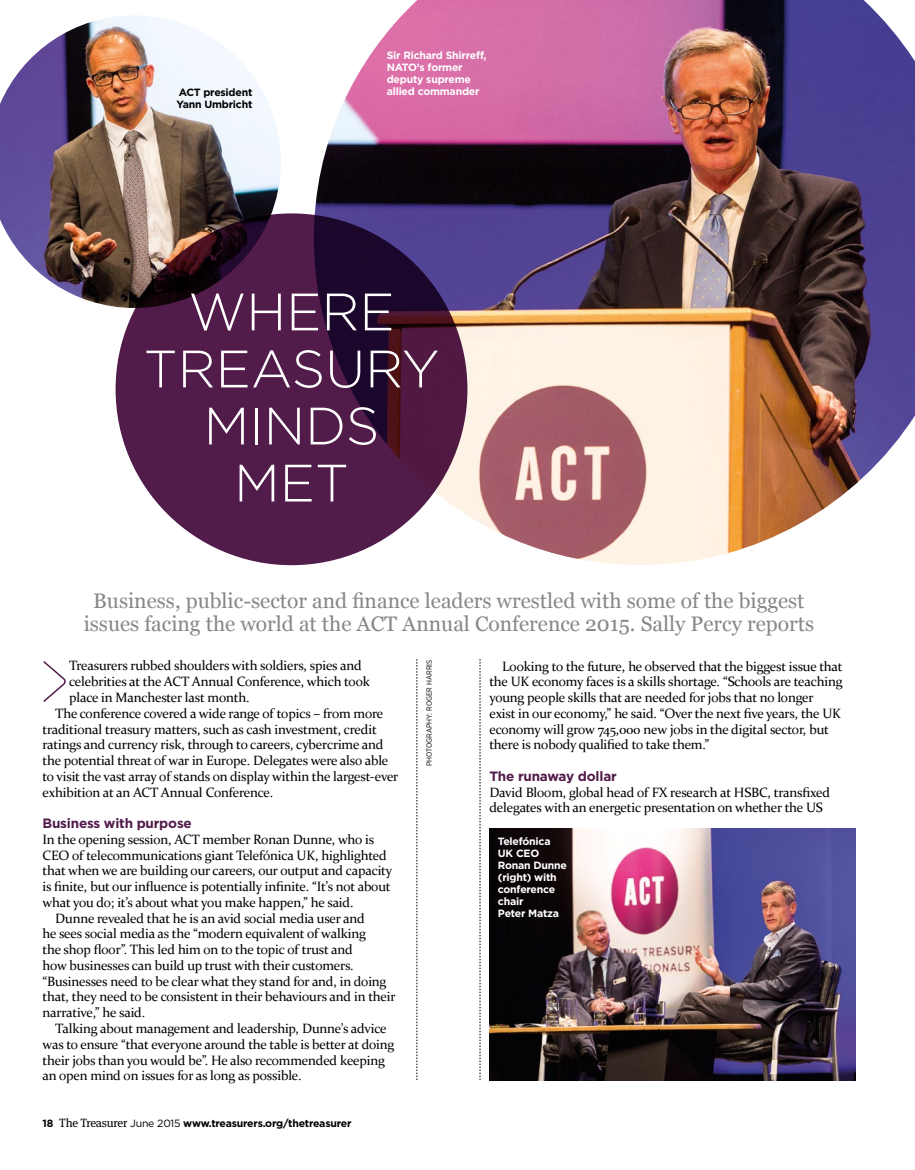
<style>
.page{position:relative;width:915px;height:1170px;background:#fff}
.page>*{position:absolute;margin:0;border:0;box-sizing:border-box;transform-origin:0 0}
.t1{font:300 52.5px/57px "Gotham";color:#fff;text-align:center}
.t2{font:21px/23.7px "Georgia";color:#878787;text-align:center}
.t3{font:13.5px/15.8px "Constantia";letter-spacing:-.015em;color:#000}
.t4{font:700 13.5px "Gotham";letter-spacing:-.015em;color:#511b4a}
.t5{font:700 10.5px/12px "Gotham";letter-spacing:-.02em;color:#fff}
.t6{font:700 10.5px/12px "Gotham";letter-spacing:-.02em;color:#000}
.t7{font:7.5px "Gotham Narrow";color:#000}
.s1{font-family:"Meta Serif";font-weight:400;font-size:12px}
.s2{font-weight:400}
</style>
<div class="page">
<svg style="left:43px;top:661px;width:23px;height:41px"></svg>
<svg style="left:479px;top:659px;width:1px;height:421px"></svg>
<svg style="left:416px;top:659px;width:1px;height:421px"></svg>
<img style="left:489px;top:828px;width:366px;height:252px">
<img style="left:314px;top:0;width:600px;height:565px">
<img style="left:0;top:16px;width:281px;height:292px">
<svg style="left:115px;top:213px;width:352px;height:352px;background:#461741"></svg>
<p class="t6" style="left:176px;top:86px;width:77px">ACT president<br>Yann Umbricht</p>
<p class="t5" style="left:386px;top:50px;width:101px">Sir Richard Shirreff,<br>NATO’s former deputy supreme allied commander</p>
<h1 class="t1" style="left:143px;top:282px;width:297px">WHERE<br>TREASURY<br>MINDS<br>MET</h1>
<h2 class="t2" style="left:84px;top:589px;width:731px">Business, public-sector and finance leaders wrestled with some of the biggest issues facing the world at the ACT Annual Conference 2015. Sally Percy reports</h2>
<p class="t3" style="left:69px;top:657px;width:294px">Treasurers rubbed shoulders with soldiers, spies and</p>
<p class="t3" style="left:69px;top:673px;width:302px">celebrities at the ACT Annual Conference, which took</p>
<p class="t3" style="left:69px;top:688px;width:182px">place in Manchester last month.</p>
<p class="t3" style="left:55px;top:704px;width:329px">The conference covered a wide range of topics – from more</p>
<p class="t3" style="left:43px;top:720px;width:335px">traditional treasury matters, such as cash investment, credit</p>
<p class="t3" style="left:43px;top:736px;width:342px">ratings and currency risk, through to careers, cybercrime and</p>
<p class="t3" style="left:43px;top:752px;width:347px">the potential threat of war in Europe. Delegates were also able</p>
<p class="t3" style="left:43px;top:767px;width:357px">to visit the vast array of stands on display within the largest-ever</p>
<p class="t3" style="left:43px;top:783px;width:232px">exhibition at an ACT Annual Conference.</p>
<p class="t4" style="left:43px;top:814px;width:151px">Business with purpose</p>
<p class="t3" style="left:43px;top:830px;width:333px">In the opening session, ACT member Ronan Dunne, who is</p>
<p class="t3" style="left:43px;top:846px;width:345px">CEO of telecommunications giant Telefónica UK, highlighted</p>
<p class="t3" style="left:43px;top:862px;width:351px">that when we are building our careers, our output and capacity</p>
<p class="t3" style="left:43px;top:878px;width:349px">is finite, but our influence is potentially infinite. “It’s not about</p>
<p class="t3" style="left:43px;top:893px;width:312px">what you do; it’s about what you make happen,” he said.</p>
<p class="t3" style="left:55px;top:909px;width:311px">Dunne revealed that he is an avid social media user and</p>
<p class="t3" style="left:43px;top:925px;width:325px">he sees social media as the “modern equivalent of walking</p>
<p class="t3" style="left:43px;top:941px;width:312px">the shop floor”. This led him on to the topic of trust and</p>
<p class="t3" style="left:43px;top:956px;width:312px">how businesses can build up trust with their customers.</p>
<p class="t3" style="left:43px;top:972px;width:345px">“Businesses need to be clear what they stand for and, in doing</p>
<p class="t3" style="left:43px;top:988px;width:354px">that, they need to be consistent in their behaviours and in their</p>
<p class="t3" style="left:43px;top:1004px;width:104px">narrative,” he said.</p>
<p class="t3" style="left:55px;top:1019px;width:333px">Talking about management and leadership, Dunne’s advice</p>
<p class="t3" style="left:43px;top:1035px;width:353px">was to ensure “that everyone around the table is better at doing</p>
<p class="t3" style="left:43px;top:1051px;width:344px">their jobs than you would be”. He also recommended keeping</p>
<p class="t3" style="left:43px;top:1067px;width:260px">an open mind on issues for as long as possible.</p>
<p class="t6" style="left:43px;top:1117px;width:310px">18 <span class="s1">The Treasurer</span> <span class="s2">June 2015</span> www.treasurers.org/thetreasurer</p>
<p class="t7" style="left:424px;top:766px;width:108px;rotate:-90deg">PHOTOGRAPHY: ROGER HARRIS</p>
<p class="t3" style="left:489px;top:657px;width:354px;text-indent:13px">Looking to the future, he observed that the biggest issue that the UK economy faces is a skills shortage. “Schools are teaching young people skills that are needed for jobs that no longer exist in our economy,” he said. “Over the next five years, the UK economy will grow 745,000 new jobs in the digital sector, but there is nobody qualified to take them.”</p>
<p class="t4" style="left:489px;top:767px;width:129px">The runaway dollar</p>
<p class="t3" style="left:489px;top:783px;width:342px">David Bloom, global head of FX research at HSBC, transfixed delegates with an energetic presentation on whether the US</p>
<p class="t5" style="left:497px;top:835px;width:71px">Telefónica<br>UK CEO<br>Ronan Dunne (right) with conference chair<br>Peter Matza</p>
</div>
